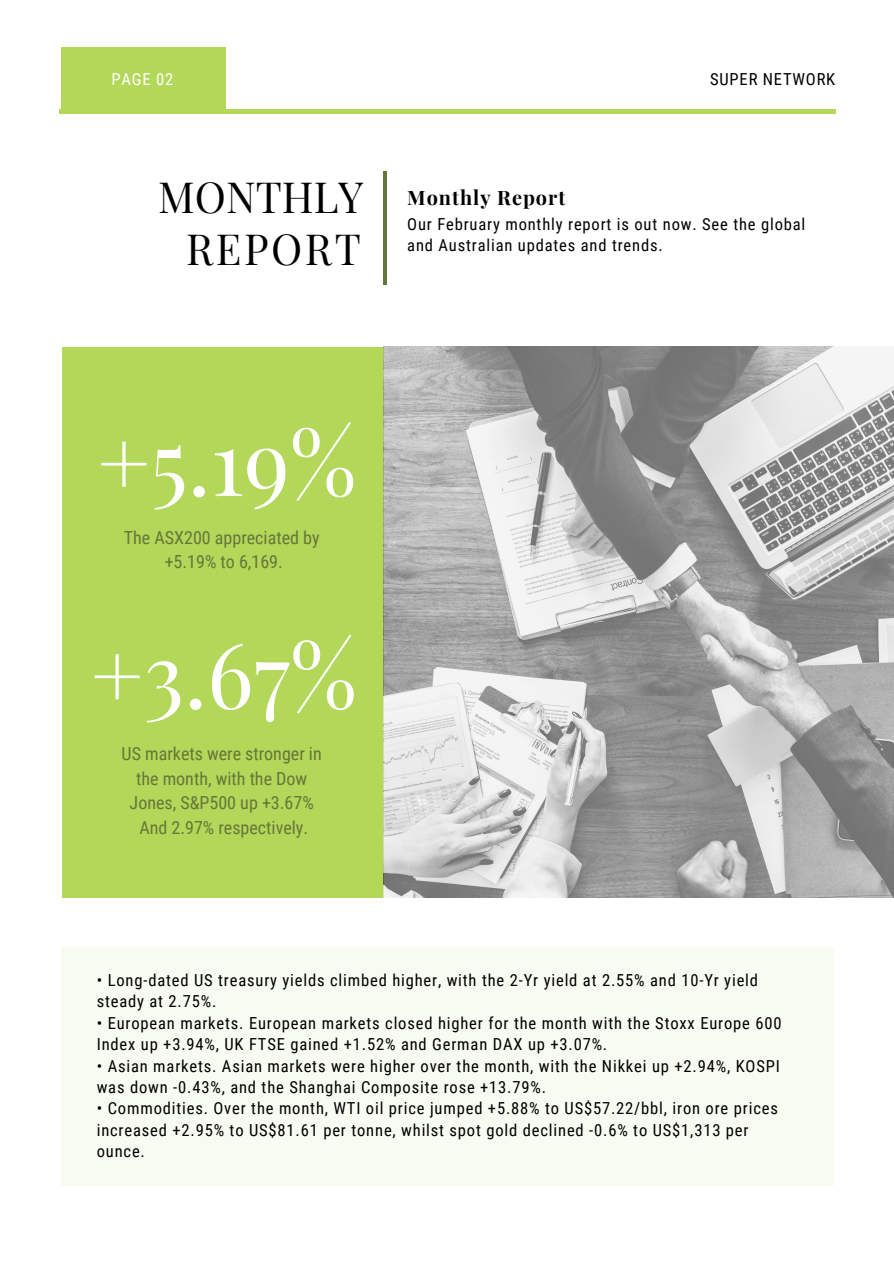
<style>
.page{position:relative;width:894px;height:1264px;background:#fff}
.page>*{position:absolute;margin:0;border:0;box-sizing:border-box;transform-origin:0 0}
.t1{font:90.15px "Playfair Display";color:#fff}
.t2{font:42px/51.8px "Playfair Display";color:#000;text-align:right}
.t3{font:700 19.8px "Playfair Display";letter-spacing:.05em;color:#000}
.t4{font:18px/24.8px "Roboto Condensed";color:#657739;text-align:center}
.t5{font:16.5px/21.5px "Roboto Condensed";letter-spacing:.05em;color:#000}
.t6{font:16.5px "Roboto Condensed";letter-spacing:.05em;color:#fff}
</style>
<div class="page">
<hr style="left:60px;top:110px;width:775px;height:3px;background:#b2d759">
<div style="left:61px;top:47px;width:164px;height:66px;background:#b2d759"></div>
<hr style="left:383px;top:171px;width:3px;height:114px;background:#657739">
<div style="left:62px;top:947px;width:771px;height:238px;background:#f8fbf1"></div>
<div style="left:62px;top:347px;width:321px;height:550px;background:#b2d759"></div>
<img style="left:383px;top:347px;width:510px;height:550px">
<p class="t6" style="left:111px;top:70px;width:63px">PAGE 02</p>
<p class="t5" style="left:710px;top:68px;width:127px">SUPER NETWORK</p>
<h2 class="t2" style="left:158px;top:170px;width:206px">MONTHLY<br>REPORT</h2>
<p class="t3" style="left:407px;top:184px;width:159px">Monthly Report</p>
<p class="t5" style="left:407px;top:214px;width:399px">Our February monthly report is out now. See the global and Australian updates and trends.</p>
<h1 class="t1" style="left:97px;top:398px;width:260px">+5.19%</h1>
<p class="t4" style="left:124px;top:525px;width:197px">The ASX200 appreciated by +5.19% to 6,169.</p>
<h1 class="t1" style="left:91px;top:611px;width:268px">+3.67%</h1>
<p class="t4" style="left:122px;top:741px;width:201px">US markets were stronger in the month, with the Dow<br>Jones, S&amp;P500 up +3.67%<br>And 2.97% respectively.</p>
<p class="t5" style="left:97px;top:969px;width:662px">• Long-dated US treasury yields climbed higher, with the 2-Yr yield at 2.55% and 10-Yr yield steady at 2.75%.</p>
<p class="t5" style="left:97px;top:1012px;width:686px">• European markets. European markets closed higher for the month with the Stoxx Europe 600<br>Index up +3.94%, UK FTSE gained +1.52% and German DAX up +3.07%.</p>
<p class="t5" style="left:97px;top:1055px;width:684px">• Asian markets. Asian markets were higher over the month, with the Nikkei up +2.94%, KOSPI was down -0.43%, and the Shanghai Composite rose +13.79%.</p>
<p class="t5" style="left:97px;top:1097px;width:682px">• Commodities. Over the month, WTI oil price jumped +5.88% to US$57.22/bbl, iron ore prices increased +2.95% to US$81.61 per tonne, whilst spot gold declined -0.6% to US$1,313 per ounce.</p>
</div>
